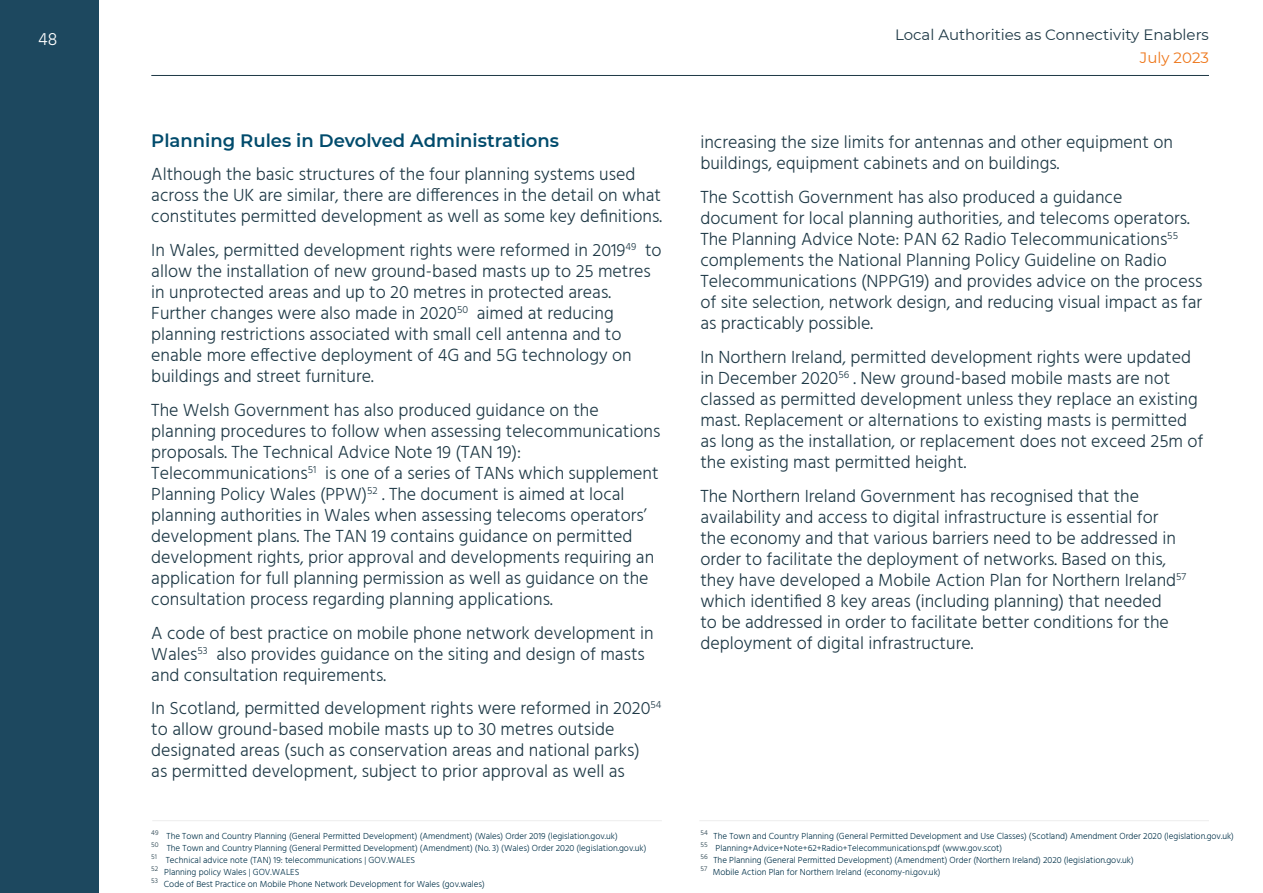
<style>
.page{position:relative;width:1263px;height:893px;background:#fff}
.page>*{position:absolute;margin:0;border:0;box-sizing:border-box;transform-origin:0 0}
.t1{font:300 18px/21px "Hind";color:#1e3946}
.t2{font:600 18px "Montserrat";color:#004b6c}
.t3{font:300 18px "Hind";color:#fff}
.t4{font:15px "Montserrat";color:#1e3946}
.t5{font:15px "Montserrat";color:#ee771b}
.t6{font:300 9px/12px "Hind";color:#003149}
</style>
<div class="page">
<hr style="left:151px;top:75px;width:1058px;height:1px;background:#1e3946">
<div style="left:0;top:0;width:99px;height:893px;background:#1d485f"></div>
<hr style="left:152px;top:820px;width:510px;height:1px;background:#ededed">
<hr style="left:699px;top:820px;width:510px;height:1px;background:#ededed">
<p class="t3" style="left:38px;top:27px;width:21px">48</p>
<p class="t4" style="left:895px;top:24px;width:315px">Local Authorities as Connectivity Enablers</p>
<p class="t2" style="left:151px;top:127px;width:409px">Planning Rules in Devolved Administrations</p>
<p class="t1" style="left:151px;top:165px;width:512px">Although the basic structures of the four planning systems used across the UK are similar, there are differences in the detail on what constitutes permitted development as well as some key definitions.</p>
<p class="t1" style="left:151px;top:241px;width:512px">In Wales, permitted development rights were reformed in 2019<sup>49</sup> to allow the installation of new ground-based masts up to 25 metres in unprotected areas and up to 20 metres in protected areas.<br>Further changes were also made in 2020<sup>50</sup> aimed at reducing planning restrictions associated with small cell antenna and to enable more effective deployment of 4G and 5G technology on buildings and street furniture.</p>
<p class="t1" style="left:151px;top:400px;width:511px">The Welsh Government has also produced guidance on the planning procedures to follow when assessing telecommunications proposals. The Technical Advice Note 19 (TAN 19):<br>Telecommunications<sup>51</sup> is one of a series of TANs which supplement Planning Policy Wales (PPW)<sup>52</sup> . The document is aimed at local planning authorities in Wales when assessing telecoms operators’ development plans. The TAN 19 contains guidance on permitted development rights, prior approval and developments requiring an application for full planning permission as well as guidance on the consultation process regarding planning applications.</p>
<p class="t1" style="left:151px;top:623px;width:504px">A code of best practice on mobile phone network development in<br>Wales<sup>53</sup> also provides guidance on the siting and design of masts and consultation requirements.</p>
<p class="t1" style="left:151px;top:699px;width:512px">In Scotland, permitted development rights were reformed in 2020<sup>54 </sup>to allow ground-based mobile masts up to 30 metres outside designated areas (such as conservation areas and national parks)<br>as permitted development, subject to prior approval as well as</p>
<p class="t5" style="left:1140px;top:47px;width:71px">July 2023</p>
<p class="t1" style="left:700px;top:133px;width:474px">increasing the size limits for antennas and other equipment on buildings, equipment cabinets and on buildings.</p>
<p class="t1" style="left:700px;top:187px;width:503px">The Scottish Government has also produced a guidance document for local planning authorities, and telecoms operators.<br>The Planning Advice Note: PAN 62 Radio Telecommunications<sup>55 </sup>complements the National Planning Policy Guideline on Radio Telecommunications (NPPG19) and provides advice on the process of site selection, network design, and reducing visual impact as far as practicably possible.</p>
<p class="t1" style="left:700px;top:347px;width:505px">In Northern Ireland, permitted development rights were updated in December 2020<sup>56</sup> . New ground-based mobile masts are not classed as permitted development unless they replace an existing mast. Replacement or alternations to existing masts is permitted as long as the installation, or replacement does not exceed 25m of the existing mast permitted height.</p>
<p class="t1" style="left:700px;top:486px;width:487px">The Northern Ireland Government has recognised that the availability and access to digital infrastructure is essential for the economy and that various barriers need to be addressed in order to facilitate the deployment of networks. Based on this, they have developed a Mobile Action Plan for Northern Ireland<sup>57 </sup>which identified 8 key areas (including planning) that needed<br>to be addressed in order to facilitate better conditions for the deployment of digital infrastructure.</p>
<p class="t6" style="left:151px;top:830px;width:497px"><sup>49</sup> The Town and Country Planning (General Permitted Development) (Amendment) (Wales) Order 2019 (legislation.gov.uk)<br><sup>50</sup> The Town and Country Planning (General Permitted Development) (Amendment) (No. 3) (Wales) Order 2020 (legislation.gov.uk)<br><sup>51</sup> Technical advice note (TAN) 19: telecommunications | GOV.WALES<br><sup>52</sup> Planning policy Wales | GOV.WALES<br><sup>53</sup> Code of Best Practice on Mobile Phone Network Development for Wales (gov.wales)</p>
<p class="t6" style="left:700px;top:830px;width:535px"><sup>54</sup> The Town and Country Planning (General Permitted Development and Use Classes) (Scotland) Amendment Order 2020 (legislation.gov.uk)<br><sup>55</sup> Planning+Advice+Note+62+Radio+Telecommunications.pdf (www.gov.scot)<br><sup>56</sup> The Planning (General Permitted Development) (Amendment) Order (Northern Ireland) 2020 (legislation.gov.uk)<br><sup>57</sup> Mobile Action Plan for Northern Ireland (economy-ni.gov.uk)</p>
</div>
